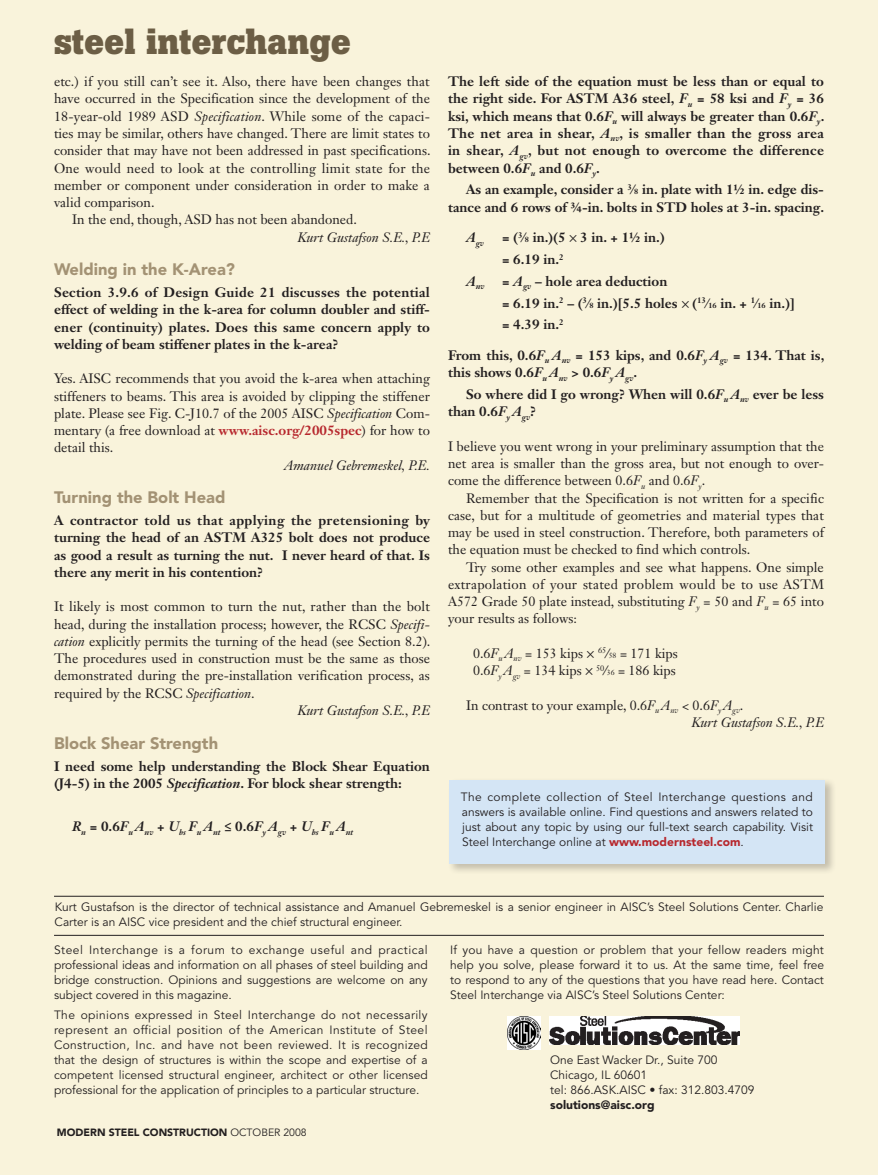
<style>
.page{position:relative;width:878px;height:1175px;background:#fff}
.page>*{position:absolute;margin:0;border:0;box-sizing:border-box;transform-origin:0 0}
.SI_answer_text{font:700 36px "Boton";color:#6c5e45}
.SI_question_topic{font:900 16.5px "Avenir LT Std";color:#a39274}
.SI_answer_text-2{font:13.5px/17.2px "Janson Text LT Std";color:#231f20;text-align:justify}
.SI_question{font:700 13.5px/17.2px "Janson Text LT Std";color:#231f20;text-align:justify}
.SI_signature{font:italic 13.5px "Janson Text LT Std";color:#231f20}
.SI_answer_text_first{font:12px/15px "Avenir LT Std";color:#231f20;text-align:justify}
.t1{font:900 12px "Avenir LT Std";color:#231f20}
.t2{font:900 10.5px "Avenir LT Std";color:#231f20}
.SI_question-2{font:italic 700 8.1px "Janson Text LT Std";color:#231f20}
.s1{font-style:italic}
.s2{font-weight:700;color:#b7282e}
.s3{font-size:7.5px}
.s4{font-family:"Myriad Pro";font-weight:400}
.s5{font-family:"Myriad Pro"}
.s6{font-weight:700}
.s7{font-weight:900;color:#b7282e}
.s8{font-weight:400}
</style>
<div class="page">
<div style="left:0;top:0;width:878px;height:1174px;background:#f9f3db"></div>
<img style="left:507px;top:1016px;width:33px;height:33px">
<img style="left:549px;top:1016px;width:190px;height:28px">
<hr style="left:54px;top:935px;width:770px;height:1px;background:#231f20">
<hr style="left:54px;top:896px;width:770px;height:1px;background:#231f20">
<div style="left:447px;top:777px;width:396px;height:104px;background:#231f20;opacity:.25"></div>
<div style="left:449px;top:779px;width:376px;height:84px;background:#d4e5f5"></div>
<p class="SI_answer_text" style="left:54px;top:20px;width:298px">steel interchange</p>
<p class="SI_answer_text-2" style="left:54px;top:73px;width:378px">etc.) if you still can’t see it. Also, there have been changes that have occurred in the Specification since the development of the 18-year-old 1989 ASD <span class="s1">Specification</span>. While some of the capaci&shy;ties may be similar, others have changed. There are limit states to consider that may have not been addressed in past specifications.<br>One would need to look at the controlling limit state for the member or component under consideration in order to make a valid comparison.</p>
<p class="SI_answer_text-2" style="left:72px;top:211px;width:286px">In the end, though, ASD has not been abandoned.</p>
<p class="SI_signature" style="left:297px;top:228px;width:134px">Kurt Gustafson S.E., P.E</p>
<p class="SI_question_topic" style="left:54px;top:259px;width:182px">Welding in the K-Area?</p>
<p class="SI_question" style="left:54px;top:283px;width:377px">Section 3.9.6 of Design Guide 21 discusses the potential effect of welding in the k-area for column doubler and stiff&shy;ener (continuity) plates. Does this same concern apply to welding of beam stiffener plates in the k-area?</p>
<p class="SI_answer_text-2" style="left:54px;top:370px;width:377px">Yes. AISC recommends that you avoid the k-area when attaching stiffeners to beams. This area is avoided by clipping the stiffener plate. Please see Fig. C-J10.7 of the 2005 AISC <span class="s1">Specification</span> Com&shy;mentary (a free download at <span class="s2">www.aisc.org/2005spec</span>) for how to detail this.</p>
<p class="SI_signature" style="left:284px;top:456px;width:147px">Amanuel Gebremeskel, P.E.</p>
<p class="SI_question_topic" style="left:54px;top:487px;width:173px">Turning the Bolt Head</p>
<p class="SI_question" style="left:54px;top:511px;width:377px">A contractor told us that applying the pretensioning by turning the head of an ASTM A325 bolt does not produce as good a result as turning the nut. I never heard of that. Is there any merit in his contention?</p>
<p class="SI_answer_text-2" style="left:54px;top:598px;width:378px">It likely is most common to turn the nut, rather than the bolt head, during the installation process; however, the RCSC <span class="s1">Specifi&shy;cation</span> explicitly permits the turning of the head (see Section 8.2).<br>The procedures used in construction must be the same as those demonstrated during the pre-installation verification process, as required by the RCSC <span class="s1">Specification</span>.</p>
<p class="SI_signature" style="left:297px;top:702px;width:134px">Kurt Gustafson S.E., P.E</p>
<p class="SI_question_topic" style="left:54px;top:733px;width:166px">Block Shear Strength</p>
<p class="SI_question" style="left:54px;top:757px;width:377px">I need some help understanding the Block Shear Equation (J4-5) in the 2005 <span class="s1">Specification</span>. For block shear strength:</p>
<p class="SI_question-2" style="left:72px;top:826px;width:283px"><sup>R</sup>n <sup>=</sup> <sup>0.6</sup><sup>F</sup>u <sup>A</sup>nv <sup>+</sup> <sup>U</sup>bs <sup>F</sup>u <sup>A</sup>nt <sup>≤</sup> <sup>0.6</sup><sup>F</sup>y <sup>A</sup>gv <sup>+</sup> <sup>U</sup>bs <sup>F</sup>u <sup>A</sup>nt</p>
<p class="SI_question" style="left:448px;top:73px;width:378px">The left side of the equation must be less than or equal to the right side. For ASTM A36 steel, <span class="s1">F</span><sub>u</sub> = 58 ksi and <span class="s1">F</span><sub>y</sub> = 36 ksi, which means that 0.6<span class="s1">F</span><sub>u</sub> will always be greater than 0.6<span class="s1">F</span><sub>y</sub>.<br>The net area in shear, <span class="s1">A</span><sub>nv</sub>, is smaller than the gross area in shear, <span class="s1">A</span><sub>gv</sub>, but not enough to overcome the difference between 0.6<span class="s1">F</span><sub>u</sub> and 0.6<span class="s1">F</span><sub>y</sub>.</p>
<p class="SI_question" style="left:448px;top:181px;width:378px;text-align:right">As an example, consider a <sup>3</sup>∕<span class="s3">8</span> in. plate with 1½ in. edge dis&shy;tance and 6 rows of ¾-in. bolts in STD holes at 3-in. spacing.</p>
<p class="SI_question-2" style="left:466px;top:238px;width:20px"><sup>A</sup>gv</p>
<p class="SI_question" style="left:502px;top:229px;width:164px">= (<sup>3</sup>∕<span class="s3">8</span> in.)(5 <span class="s4">×</span> 3 in. + 1½ in.)</p>
<p class="SI_question" style="left:502px;top:250px;width:63px">= 6.19 in.<sup>2</sup></p>
<p class="SI_question-2" style="left:466px;top:281px;width:20px"><sup>A</sup>nv</p>
<p class="SI_question" style="left:502px;top:272px;width:167px">= <span class="s1">A</span><sub>gv</sub> – hole area deduction</p>
<p class="SI_question" style="left:502px;top:294px;width:294px">= 6.19 in.<sup>2</sup> – (<sup>3</sup>∕<span class="s3">8</span> in.)[5.5 holes <span class="s4">×</span> (<sup>13</sup>∕<span class="s3">16</span> in. + <sup>1</sup>∕<span class="s3">16</span> in.)]</p>
<p class="SI_question" style="left:502px;top:316px;width:63px">= 4.39 in.<sup>2</sup></p>
<p class="SI_question" style="left:448px;top:346px;width:378px">From this, 0.6<span class="s1">F</span><sub>u</sub> <span class="s1">A</span><sub>nv</sub> = 153 kips, and 0.6<span class="s1">F</span><sub>y</sub> <span class="s1">A</span><sub>gv</sub> = 134. That is, this shows 0.6<span class="s1">F</span><sub>u</sub> <span class="s1">A</span><sub>nv</sub> &gt; 0.6<span class="s1">F</span><sub>y</sub> <span class="s1">A</span><sub>gv</sub>.</p>
<p class="SI_question" style="left:448px;top:385px;width:377px;text-indent:18px">So where did I go wrong? When will 0.6<span class="s1">F</span><sub>u</sub> <span class="s1">A</span><sub>nv</sub> ever be less than 0.6<span class="s1">F</span><sub>y</sub> <span class="s1">A</span><sub>gv</sub>?</p>
<p class="SI_answer_text-2" style="left:448px;top:437px;width:377px">I believe you went wrong in your preliminary assumption that the net area is smaller than the gross area, but not enough to over&shy;come the difference between 0.6<span class="s1">F</span><sub>u</sub> and 0.6<span class="s1">F</span><sub>y</sub>.</p>
<p class="SI_answer_text-2" style="left:448px;top:489px;width:377px;text-indent:18px">Remember that the Specification is not written for a specific case, but for a multitude of geometries and material types that may be used in steel construction. Therefore, both parameters of the equation must be checked to find which controls.</p>
<p class="SI_answer_text-2" style="left:448px;top:558px;width:377px;text-indent:18px">Try some other examples and see what happens. One simple extrapolation of your stated problem would be to use ASTM A572 Grade 50 plate instead, substituting <span class="s1">F</span><sub>y</sub> = 50 and <span class="s1">F</span><sub>u</sub> = 65 into your results as follows:</p>
<p class="SI_answer_text-2" style="left:473px;top:644px;width:206px">0.6<span class="s1">F</span><sub>u</sub> <span class="s1">A</span><sub>nv</sub> = 153 kips <span class="s5">×</span> <sup>65</sup><span class="s6">∕</span><span class="s3">58</span> = 171 kips</p>
<p class="SI_answer_text-2" style="left:473px;top:662px;width:204px">0.6<span class="s1">F</span><sub>y</sub> <span class="s1">A</span><sub>gv</sub> = 134 kips <span class="s5">×</span> <sup>50</sup><span class="s6">∕</span><span class="s3">36</span> = 186 kips</p>
<p class="SI_answer_text-2" style="left:466px;top:696px;width:279px">In contrast to your example, 0.6<span class="s1">F</span><sub>u</sub> <span class="s1">A</span><sub>nv</sub> &lt; 0.6<span class="s1">F</span><sub>y</sub> <span class="s1">A</span><sub>gv</sub>.</p>
<p class="SI_signature" style="left:691px;top:714px;width:134px">Kurt Gustafson S.E., P.E</p>
<p class="SI_answer_text_first" style="left:460px;top:789px;width:354px">The complete collection of Steel Interchange questions and answers is available online. Find questions and answers related to just about any topic by using our full-text search capability. Visit Steel Interchange online at <span class="s7">www.modernsteel.com</span>.</p>
<p class="SI_answer_text_first" style="left:55px;top:899px;width:770px">Kurt Gustafson is the director of technical assistance and Amanuel Gebremeskel is a senior engineer in AISC’s Steel Solutions Center. Charlie<br>Carter is an AISC vice president and the chief structural engineer.</p>
<p class="SI_answer_text_first" style="left:54px;top:943px;width:375px">Steel Interchange is a forum to exchange useful and practical professional ideas and information on all phases of steel building and bridge construction. Opinions and suggestions are welcome on any subject covered in this magazine.</p>
<p class="SI_answer_text_first" style="left:54px;top:1007px;width:375px">The opinions expressed in Steel Interchange do not necessarily represent an official position of the American Institute of Steel Construction, Inc. and have not been reviewed. It is recognized that the design of structures is within the scope and expertise of a competent licensed structural engineer, architect or other licensed professional for the application of principles to a particular structure.</p>
<p class="t2" style="left:57px;top:1125px;width:251px">MODERN STEEL CONSTRUCTION <span class="s8">october 2008</span></p>
<p class="SI_answer_text_first" style="left:450px;top:943px;width:375px">If you have a question or problem that your fellow readers might help you solve, please forward it to us. At the same time, feel free to respond to any of the questions that you have read here. Contact Steel Interchange via AISC’s Steel Solutions Center:</p>
<p class="SI_answer_text_first" style="left:550px;top:1052px;width:169px">One East Wacker Dr., Suite 700</p>
<p class="SI_answer_text_first" style="left:550px;top:1067px;width:98px">Chicago, IL 60601</p>
<p class="SI_answer_text_first" style="left:550px;top:1082px;width:206px">tel: 866.ASK.AISC • fax: 312.803.4709</p>
<p class="t1" style="left:550px;top:1097px;width:106px">solutions@aisc.org</p>
</div>
